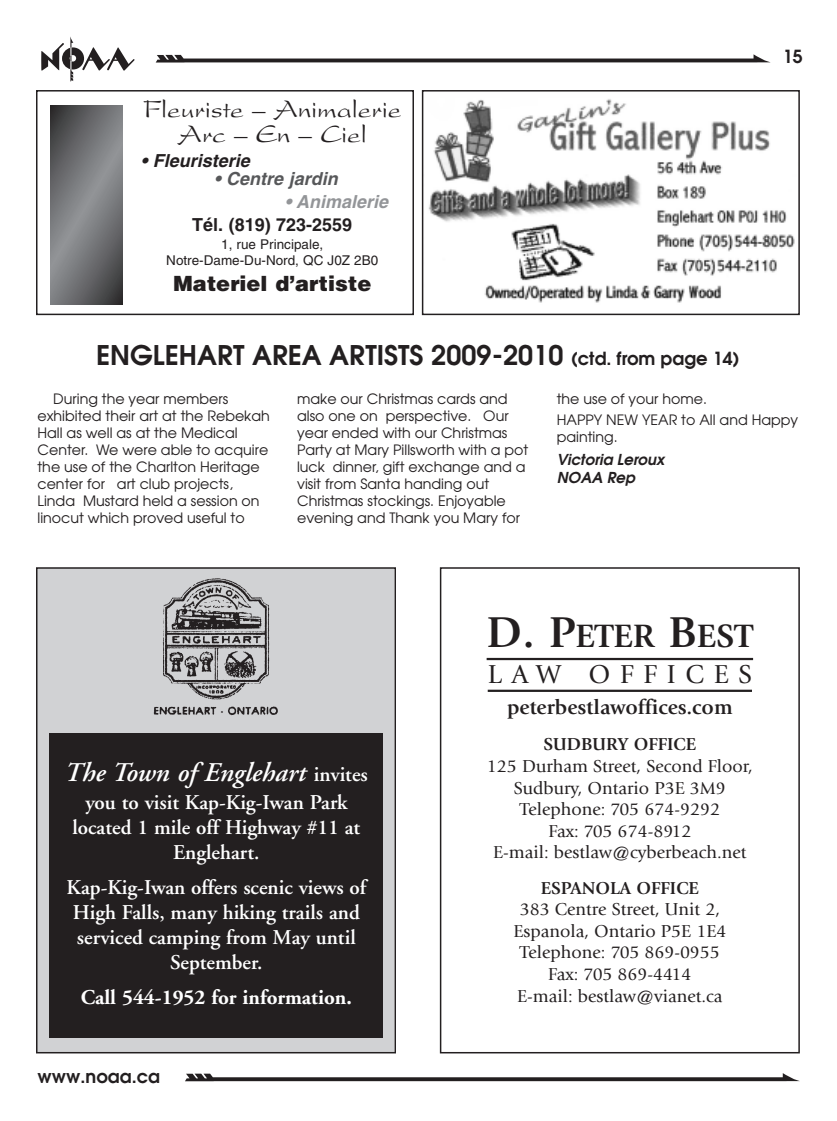
<style>
.page{position:relative;width:837px;height:1121px;background:#fff}
.page>*{position:absolute;margin:0;border:0;box-sizing:border-box;transform-origin:0 0}
.t1{font:700 33.75px "Giovanni";color:#231f20}
.t2{font:600 27px "Avant Garde";color:#231f20}
.t3{font:27px/25.5px "Present";color:#231f20;text-align:center}
.t4{font:italic 600 27px "Adobe Garamond";color:#fff}
.t5{font:27px "Giovanni";letter-spacing:.36em;color:#231f20}
.t6{font:600 21px/25.2px "Adobe Garamond";color:#fff;text-align:center}
.t7{font:700 21px "Adobe Garamond";color:#fff}
.t8{font:700 21px "Giovanni";color:#231f20}
.t9{font:900 21px "Helvetica";color:#231f20}
.t10{font:18px/21.6px "Giovanni";color:#231f20;text-align:center}
.t11{font:700 18px "Giovanni";color:#231f20}
.t12{font:700 18px "Helvetica";color:#231f20}
.t13{font:italic 700 18px "Helvetica";color:#231f20}
.t14{font:italic 700 18px "Helvetica";color:#57585a}
.t15{font:600 18px "Avant Garde";color:#231f20}
.t16{font:italic 700 18px "Helvetica";color:#939598}
.t17{font:italic 600 15px/18px "Avant Garde";color:#231f20}
.t18{font:14.25px/17.1px "Avant Garde";color:#231f20}
.t19{font:13.5px/16.2px "Helvetica";color:#231f20;text-align:center}
.s1{font-size:18px}
.s2{font-style:normal;font-size:21px}
.s3{font-size:45px}
</style>
<div class="page">
<hr style="left:487px;top:658px;width:266px;height:2px;background:#231f20">
<hr style="left:488px;top:689px;width:264px;height:3px;background:#231f20">
<div style="left:440px;top:567px;width:360px;height:486px;border:2px solid #231f20"></div>
<svg style="left:41px;top:37px;width:94px;height:45px"></svg>
<svg style="left:156px;top:54px;width:614px;height:8px"></svg>
<svg style="left:185px;top:1073px;width:615px;height:8px"></svg>
<div style="left:38px;top:568px;width:356px;height:484px;background:#d1d2d4"></div>
<img style="left:153px;top:578px;width:125px;height:138px">
<div style="left:36px;top:567px;width:360px;height:486px;border:2px solid #231f20"></div>
<div style="left:50px;top:733px;width:333px;height:304px;background:#231f20"></div>
<div style="left:36px;top:90px;width:378px;height:225px;border:2px solid #231f20"></div>
<svg style="left:51px;top:106px;width:72px;height:198px;background:#717275"></svg>
<img style="left:428px;top:99px;width:367px;height:204px">
<div style="left:422px;top:90px;width:378px;height:225px;border:2px solid #231f20"></div>
<h2 class="t3" style="left:143px;top:99px;width:260px">Fleuriste – Animalerie<br>Arc – En – Ciel</h2>
<p class="t13" style="left:141px;top:153px;width:110px">• Fleuristerie</p>
<p class="t14" style="left:214px;top:171px;width:125px">• Centre jardin</p>
<p class="t16" style="left:285px;top:194px;width:105px">• Animalerie</p>
<p class="t12" style="left:192px;top:217px;width:162px">Tél. (819) 723-2559</p>
<p class="t19" style="left:166px;top:237px;width:213px">1, rue Principale,<br>Notre-Dame-Du-Nord, QC J0Z 2B0</p>
<h3 class="t9" style="left:173px;top:271px;width:200px">Materiel d’artiste</h3>
<h2 class="t2" style="left:96px;top:339px;width:645px">ENGLEHART AREA ARTISTS 2009-2010 <span class="s1">(ctd. from page 14)</span></h2>
<p class="t15" style="left:783px;top:46px;width:22px">15</p>
<p class="t18" style="left:38px;top:390px;width:234px;text-indent:16px">During the year members exhibited their art at the Rebekah<br>Hall as well as at the Medical<br>Center. We were able to acquire the use of the Charlton Heritage center for art club projects,<br>Linda Mustard held a session on linocut which proved useful to</p>
<p class="t18" style="left:297px;top:390px;width:233px">make our Christmas cards and also one on perspective. Our year ended with our Christmas<br>Party at Mary Pillsworth with a pot luck dinner, gift exchange and a visit from Santa handing out<br>Christmas stockings. Enjoyable evening and Thank you Mary for</p>
<p class="t18" style="left:557px;top:388px;width:243px;line-height:21.6px">the use of your home.<br>HAPPY NEW YEAR to All and Happy</p>
<p class="t18" style="left:557px;top:429px;width:62px">painting.</p>
<p class="t17" style="left:557px;top:450px;width:109px">Victoria Leroux<br>NOAA Rep</p>
<h2 class="t4" style="left:65px;top:761px;width:305px">The Town of Englehart <span class="s2">invites</span></h2>
<h3 class="t6" style="left:72px;top:791px;width:289px">you to visit Kap-Kig-Iwan Park located 1 mile off Highway #11 at<br>Englehart.</h3>
<h3 class="t6" style="left:67px;top:876px;width:301px">Kap-Kig-Iwan offers scenic views of<br>High Falls, many hiking trails and serviced camping from May until<br>September.</h3>
<h3 class="t7" style="left:81px;top:988px;width:272px">Call 544-1952 for information.</h3>
<p class="t15" style="left:37px;top:1066px;width:124px">www.noaa.ca</p>
<h1 class="t1" style="left:487px;top:623px;width:268px"><span class="s3">D. P</span>ETER <span class="s3">B</span>EST</h1>
<h2 class="t5" style="left:488px;top:664px;width:266px">LAW OFFICES</h2>
<h3 class="t8" style="left:507px;top:698px;width:227px">peterbestlawoffices.com</h3>
<p class="t11" style="left:544px;top:737px;width:154px">SUDBURY OFFICE</p>
<p class="t10" style="left:487px;top:756px;width:267px">125 Durham Street, Second Floor,<br>Sudbury, Ontario P3E 3M9<br>Telephone: 705 674-9292<br>Fax: 705 674-8912<br>E-mail: bestlaw@cyberbeach.net</p>
<p class="t11" style="left:541px;top:880px;width:160px">ESPANOLA OFFICE</p>
<p class="t10" style="left:513px;top:899px;width:215px">383 Centre Street, Unit 2,<br>Espanola, Ontario P5E 1E4<br>Telephone: 705 869-0955<br>Fax: 705 869-4414<br>E-mail: bestlaw@vianet.ca</p>
</div>
